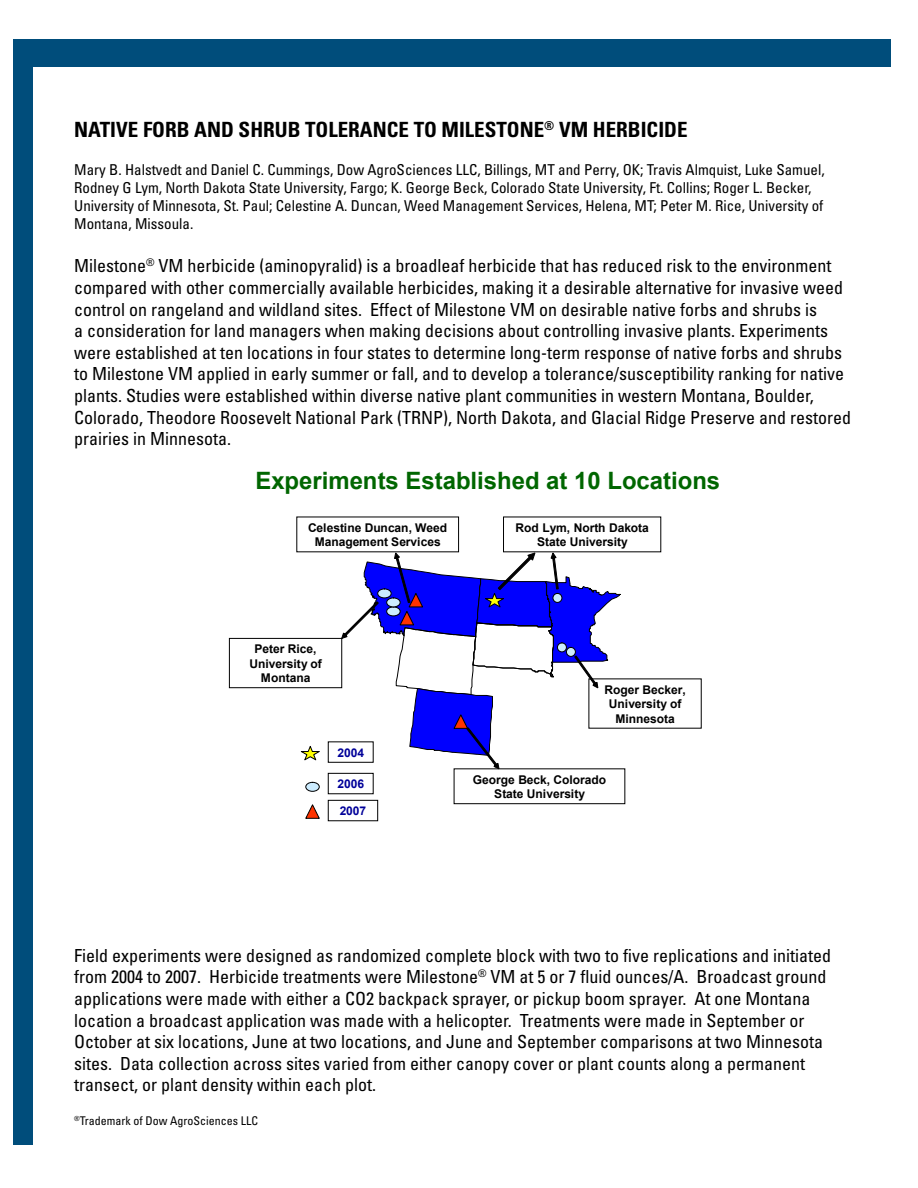
<style>
.page{position:relative;width:918px;height:1188px;background:#fff}
.page>*{position:absolute;margin:0;border:0;box-sizing:border-box;transform-origin:0 0}
.t1{font:700 24px "Arial";color:#060}
.t2{font:700 condensed 21px "Univers LT Std";color:#000}
.t3{font:condensed 18px/21.6px "Univers LT Std";color:#000}
.t4{font:condensed 15px/18px "Univers LT Std";color:#000}
.t5{font:700 12px/14.4px "Arial";letter-spacing:-.005em;color:#000;text-align:center}
.t6{font:condensed 12px "Univers LT Std";color:#000}
.t7{font:700 12px "Arial";letter-spacing:-.005em;color:#009}
</style>
<div class="page">
<div style="left:14px;top:39px;width:877px;height:28px;background:#004d7b"></div>
<div style="left:14px;top:64px;width:19px;height:1080px;background:#004d7b"></div>
<div style="left:229px;top:638px;width:113px;height:50px;border:1px solid #000"></div>
<div style="left:306px;top:782px;width:14px;height:10px;background:#ccecff;border:1px solid #000;border-radius:50%"></div>
<div style="left:328px;top:773px;width:45px;height:21px;border:1px solid #000"></div>
<svg style="left:305px;top:804px;width:15px;height:15px"></svg>
<div style="left:328px;top:800px;width:50px;height:21px;border:1px solid #000"></div>
<svg style="left:300px;top:746px;width:20px;height:15px"></svg>
<div style="left:328px;top:742px;width:45px;height:21px;border:1px solid #000"></div>
<div style="left:454px;top:769px;width:171px;height:35px;border:1px solid #000"></div>
<svg style="left:341px;top:553px;width:280px;height:216px"></svg>
<p class="t2" style="left:74px;top:116px;width:615px">NATIVE FORB AND SHRUB TOLERANCE TO MILESTONE<sup>®</sup> VM HERBICIDE</p>
<p class="t4" style="left:74px;top:161px;width:752px">Mary B. Halstvedt and Daniel C. Cummings, Dow AgroSciences LLC, Billings, MT and Perry, OK; Travis Almquist, Luke Samuel, Rodney G Lym, North Dakota State University, Fargo; K. George Beck, Colorado State University, Ft. Collins; Roger L. Becker, University of Minnesota, St. Paul; Celestine A. Duncan, Weed Management Services, Helena, MT; Peter M. Rice, University of Montana, Missoula.</p>
<p class="t3" style="left:74px;top:255px;width:778px">Milestone<sup>®</sup> VM herbicide (aminopyralid) is a broadleaf herbicide that has reduced risk to the environment compared with other commercially available herbicides, making it a desirable alternative for invasive weed control on rangeland and wildland sites. Effect of Milestone VM on desirable native forbs and shrubs is<br>a consideration for land managers when making decisions about controlling invasive plants. Experiments were established at ten locations in four states to determine long-term response of native forbs and shrubs to Milestone VM applied in early summer or fall, and to develop a tolerance/susceptibility ranking for native plants. Studies were established within diverse native plant communities in western Montana, Boulder, Colorado, Theodore Roosevelt National Park (TRNP), North Dakota, and Glacial Ridge Preserve and restored prairies in Minnesota.</p>
<h1 class="t1" style="left:255px;top:465px;width:466px">Experiments Established at 10 Locations</h1>
<p class="t5" style="left:308px;top:521px;width:141px">Celestine Duncan, Weed<br>Management Services</p>
<p class="t5" style="left:516px;top:521px;width:135px">Rod Lym, North Dakota<br>State University</p>
<p class="t5" style="left:249px;top:642px;width:74px">Peter Rice,<br>University of<br>Montana</p>
<p class="t7" style="left:338px;top:745px;width:28px">2004</p>
<p class="t7" style="left:338px;top:776px;width:28px">2006</p>
<p class="t7" style="left:340px;top:803px;width:28px">2007</p>
<p class="t5" style="left:604px;top:683px;width:83px">Roger Becker,<br>University of<br>Minnesota</p>
<p class="t5" style="left:473px;top:773px;width:135px">George Beck, Colorado<br>State University</p>
<p class="t3" style="left:74px;top:944px;width:758px">Field experiments were designed as randomized complete block with two to five replications and initiated from 2004 to 2007. Herbicide treatments were Milestone<sup>®</sup> VM at 5 or 7 fluid ounces/A. Broadcast ground applications were made with either a CO2 backpack sprayer, or pickup boom sprayer. At one Montana location a broadcast application was made with a helicopter. Treatments were made in September or October at six locations, June at two locations, and June and September comparisons at two Minnesota sites. Data collection across sites varied from either canopy cover or plant counts along a permanent transect, or plant density within each plot.</p>
<p class="t6" style="left:74px;top:1113px;width:185px"><sup>®</sup>Trademark of Dow AgroSciences LLC</p>
</div>
